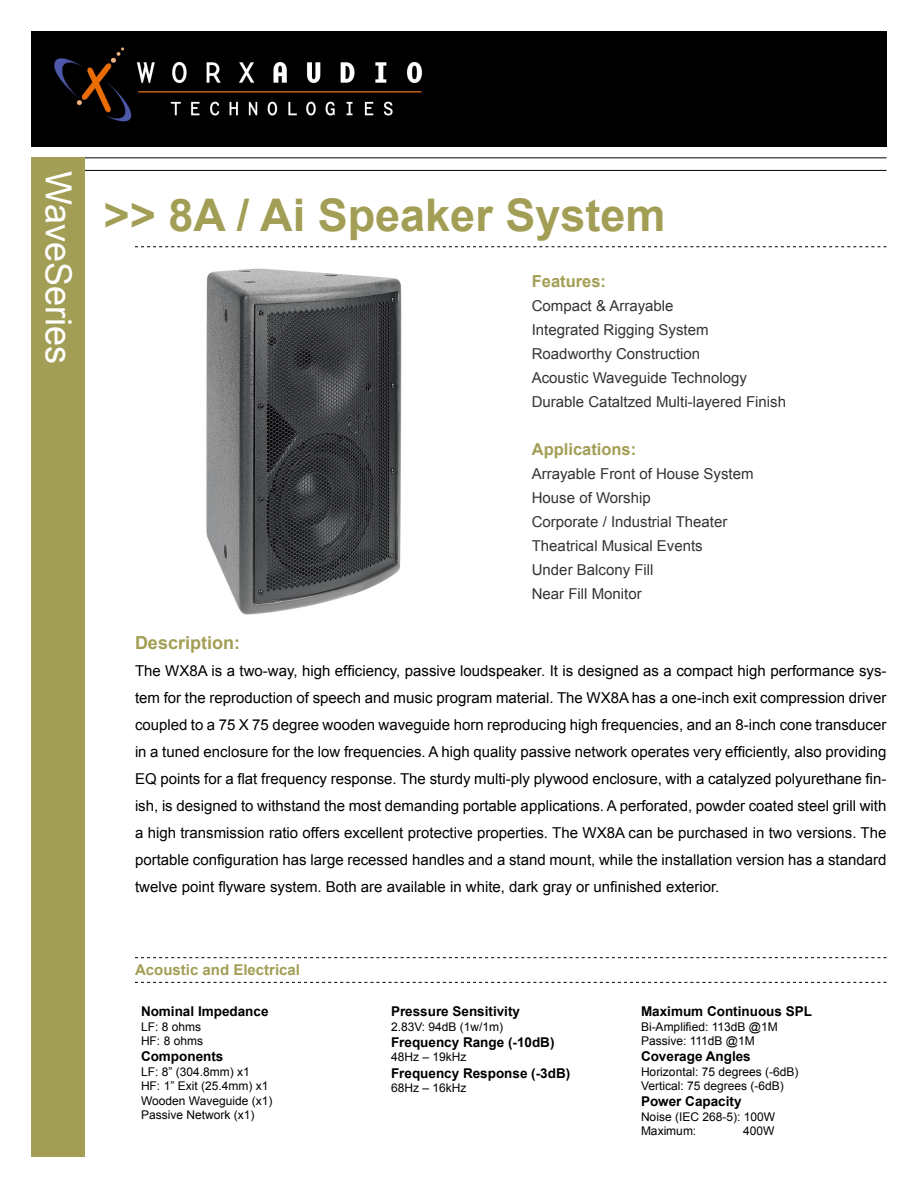
<style>
.page{position:relative;width:918px;height:1188px;background:#fff}
.page>*{position:absolute;margin:0;border:0;box-sizing:border-box;transform-origin:0 0}
.t1{font:700 45px "Arial";color:#a39e55}
.t2{font:36px "Arial";color:#fff}
.t3{font:700 18px "Arial";color:#a39e55}
.t4{font:700 16.5px "Arial";color:#a39e55}
.t5{font:15px/27px "Arial";color:#000;text-align:justify}
.t6{font:15px "Arial";color:#333}
.t7{font:700 15px "Arial";color:#a39e55}
.t8{font:700 13.5px "Arial";color:#000}
.t9{font:12px "Arial";color:#000}
</style>
<div class="page">
<hr style="left:33px;top:157px;width:853px;height:1px;background:#000">
<hr style="left:56px;top:170px;width:830px;height:1px;background:#000">
<div style="left:32px;top:32px;width:854px;height:115px;background:#000"></div>
<div style="left:32px;top:157px;width:53px;height:999px;background:#a39e55"></div>
<svg style="left:135px;top:246px;width:751px;height:1px"></svg>
<svg style="left:135px;top:957px;width:751px;height:1px"></svg>
<svg style="left:135px;top:982px;width:751px;height:1px"></svg>
<img style="left:206px;top:268px;width:196px;height:347px">
<p class="t2" style="left:79px;top:171px;width:194px;rotate:90deg">WaveSeries</p>
<p class="t1" style="left:104px;top:190px;width:563px">&gt;&gt; 8A / Ai Speaker System</p>
<p class="t4" style="left:532px;top:271px;width:76px">Features:</p>
<p class="t6" style="left:532px;top:297px;width:143px">Compact &amp; Arrayable</p>
<p class="t6" style="left:532px;top:321px;width:178px">Integrated Rigging System</p>
<p class="t6" style="left:532px;top:345px;width:170px">Roadworthy Construction</p>
<p class="t6" style="left:532px;top:369px;width:217px">Acoustic Waveguide Technology</p>
<p class="t6" style="left:532px;top:393px;width:256px">Durable Cataltzed Multi-layered Finish</p>
<p class="t4" style="left:532px;top:439px;width:106px">Applications:</p>
<p class="t6" style="left:532px;top:465px;width:223px">Arrayable Front of House System</p>
<p class="t6" style="left:532px;top:489px;width:120px">House of Worship</p>
<p class="t6" style="left:532px;top:513px;width:197px">Corporate / Industrial Theater</p>
<p class="t6" style="left:532px;top:537px;width:172px">Theatrical Musical Events</p>
<p class="t6" style="left:532px;top:561px;width:123px">Under Balcony Fill</p>
<p class="t6" style="left:532px;top:585px;width:112px">Near Fill Monitor</p>
<p class="t3" style="left:135px;top:633px;width:107px">Description:</p>
<p class="t5" style="left:135px;top:657px;width:753px">The WX8A is a two-way, high efficiency, passive loudspeaker. It is designed as a compact high performance sys&shy;tem for the reproduction of speech and music program material. The WX8A has a one-inch exit compression driver coupled to a 75 X 75 degree wooden waveguide horn reproducing high frequencies, and an 8-inch cone transducer in a tuned enclosure for the low frequencies. A high quality passive network operates very efficiently, also providing EQ points for a flat frequency response. The sturdy multi-ply plywood enclosure, with a catalyzed polyurethane fin&shy;ish, is designed to withstand the most demanding portable applications. A perforated, powder coated steel grill with a high transmission ratio offers excellent protective properties. The WX8A can be purchased in two versions. The portable configuration has large recessed handles and a stand mount, while the installation version has a standard twelve point flyware system. Both are available in white, dark gray or unfinished exterior.</p>
<p class="t7" style="left:135px;top:961px;width:167px">Acoustic and Electrical</p>
<p class="t8" style="left:141px;top:1004px;width:129px">Nominal Impedance</p>
<p class="t9" style="left:141px;top:1020px;width:62px">LF: 8 ohms</p>
<p class="t9" style="left:141px;top:1034px;width:64px">HF: 8 ohms</p>
<p class="t8" style="left:141px;top:1049px;width:84px">Components</p>
<p class="t9" style="left:141px;top:1065px;width:110px">LF: 8” (304.8mm) x1</p>
<p class="t9" style="left:141px;top:1079px;width:129px">HF: 1” Exit (25.4mm) x1</p>
<p class="t9" style="left:141px;top:1094px;width:133px">Wooden Waveguide (x1)</p>
<p class="t9" style="left:141px;top:1108px;width:115px">Passive Network (x1)</p>
<p class="t8" style="left:391px;top:1004px;width:131px">Pressure Sensitivity</p>
<p class="t9" style="left:391px;top:1020px;width:114px">2.83V: 94dB (1w/1m)</p>
<p class="t8" style="left:391px;top:1035px;width:165px">Frequency Range (-10dB)</p>
<p class="t9" style="left:391px;top:1050px;width:77px">48Hz – 19kHz</p>
<p class="t8" style="left:391px;top:1065px;width:181px">Frequency Response (-3dB)</p>
<p class="t9" style="left:391px;top:1081px;width:77px">68Hz – 16kHz</p>
<p class="t8" style="left:641px;top:1004px;width:173px">Maximum Continuous SPL</p>
<p class="t9" style="left:641px;top:1020px;width:138px">Bi-Amplified: 113dB @1M</p>
<p class="t9" style="left:641px;top:1034px;width:115px">Passive: 111dB @1M</p>
<p class="t8" style="left:641px;top:1049px;width:111px">Coverage Angles</p>
<p class="t9" style="left:641px;top:1065px;width:159px">Horizontal: 75 degrees (-6dB)</p>
<p class="t9" style="left:641px;top:1079px;width:144px">Vertical: 75 degrees (-6dB)</p>
<p class="t8" style="left:641px;top:1094px;width:102px">Power Capacity</p>
<p class="t9" style="left:641px;top:1110px;width:136px">Noise (IEC 268-5): 100W</p>
<p class="t9" style="left:641px;top:1124px;width:57px">Maximum:</p>
<p class="t9" style="left:743px;top:1124px;width:33px">400W</p>
</div>
